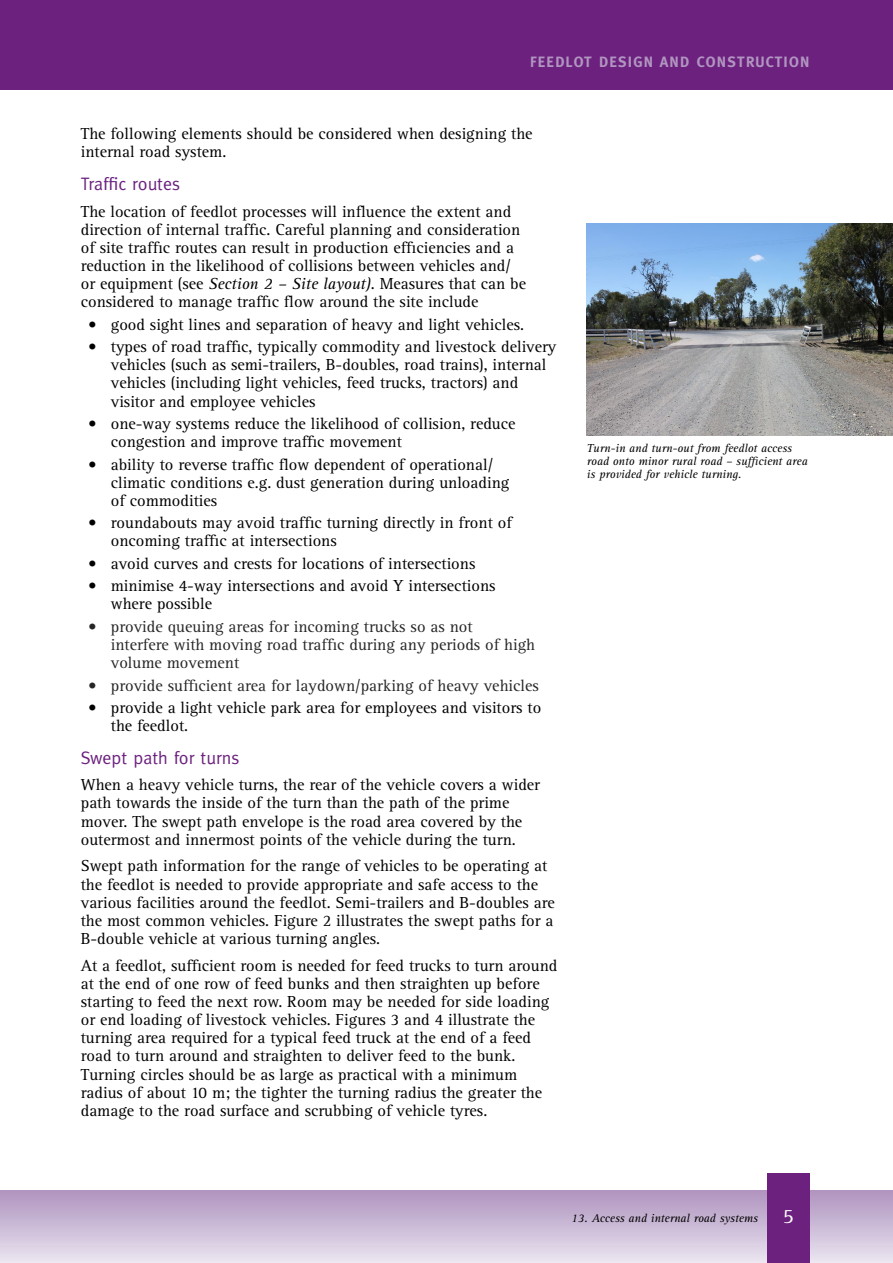
<style>
.page{position:relative;width:893px;height:1263px;background:#fff}
.page>*{position:absolute;margin:0;border:0;box-sizing:border-box;transform-origin:0 0}
.t1{font:21px "Rotis Serif";color:#fff}
.t2{font:18px "Meta";color:#6c217f}
.t3{font:16.5px/18.1px "Rotis Serif";color:#000}
.t4{font:16.5px/18.1px "Rotis Serif";color:#262626}
.t5{font:700 15px "Meta";letter-spacing:.08em;color:#b195c0}
.t6{font:italic 12px/13.2px "Rotis Serif";color:#000}
.s1{font-style:italic}
</style>
<div class="page">
<div style="left:0;top:0;width:893px;height:89px;background:#6c217f"></div>
<div style="left:0;top:1191px;width:893px;height:72px;background:linear-gradient(to bottom,#af94bf,#eae4f0)"></div>
<div style="left:767px;top:1174px;width:42px;height:89px;background:#6c217f"></div>
<img style="left:587px;top:223px;width:306px;height:212px">
<p class="t5" style="left:530px;top:53px;width:281px">FEEDLOT DESIGN AND CONSTRUCTION</p>
<p class="t3" style="left:81px;top:125px;width:453px">The following elements should be considered when designing the internal road system.</p>
<p class="t2" style="left:81px;top:173px;width:101px">Traffic routes</p>
<p class="t3" style="left:81px;top:202px;width:447px">The location of feedlot processes will influence the extent and direction of internal traffic. Careful planning and consideration of site traffic routes can result in production efficiencies and a reduction in the likelihood of collisions between vehicles and/ or equipment (see <span class="s1">Section 2 – Site layout)</span>. Measures that can be considered to manage traffic flow around the site include</p>
<p class="t3" style="left:88px;top:316px;width:437px">• good sight lines and separation of heavy and light vehicles.</p>
<p class="t3" style="left:111px;top:338px;width:447px;text-indent:-23px">• types of road traffic, typically commodity and livestock delivery vehicles (such as semi-trailers, B-doubles, road trains), internal vehicles (including light vehicles, feed trucks, tractors) and visitor and employee vehicles</p>
<p class="t3" style="left:111px;top:415px;width:406px;text-indent:-23px">• one-way systems reduce the likelihood of collision, reduce congestion and improve traffic movement</p>
<p class="t3" style="left:111px;top:455px;width:400px;text-indent:-23px">• ability to reverse traffic flow dependent of operational/ climatic conditions e.g. dust generation during unloading of commodities</p>
<p class="t3" style="left:111px;top:514px;width:403px;text-indent:-23px">• roundabouts may avoid traffic turning directly in front of oncoming traffic at intersections</p>
<p class="t3" style="left:88px;top:555px;width:389px">• avoid curves and crests for locations of intersections</p>
<p class="t3" style="left:111px;top:577px;width:386px;text-indent:-23px">• minimise 4-way intersections and avoid Y intersections where possible</p>
<p class="t4" style="left:111px;top:618px;width:426px;text-indent:-23px">• provide queuing areas for incoming trucks so as not<br>interfere with moving road traffic during any periods of high volume movement</p>
<p class="t4" style="left:88px;top:676px;width:452px">• provide sufficient area for laydown/parking of heavy vehicles</p>
<p class="t3" style="left:111px;top:699px;width:432px;text-indent:-23px">• provide a light vehicle park area for employees and visitors to the feedlot.</p>
<p class="t2" style="left:81px;top:747px;width:160px">Swept path for turns</p>
<p class="t3" style="left:81px;top:776px;width:461px">When a heavy vehicle turns, the rear of the vehicle covers a wider path towards the inside of the turn than the path of the prime mover. The swept path envelope is the road area covered by the outermost and innermost points of the vehicle during the turn.</p>
<p class="t3" style="left:81px;top:857px;width:476px">Swept path information for the range of vehicles to be operating at the feedlot is needed to provide appropriate and safe access to the various facilities around the feedlot. Semi-trailers and B-doubles are the most common vehicles. Figure 2 illustrates the swept paths for a B-double vehicle at various turning angles.</p>
<p class="t3" style="left:81px;top:956px;width:478px">At a feedlot, sufficient room is needed for feed trucks to turn around at the end of one row of feed bunks and then straighten up before starting to feed the next row. Room may be needed for side loading or end loading of livestock vehicles. Figures 3 and 4 illustrate the turning area required for a typical feed truck at the end of a feed road to turn around and straighten to deliver feed to the bunk.<br>Turning circles should be as large as practical with a minimum radius of about 10 m; the tighter the turning radius the greater the damage to the road surface and scrubbing of vehicle tyres.</p>
<p class="t6" style="left:587px;top:442px;width:222px">Turn-in and turn-out from feedlot access road onto minor rural road – sufficient area is provided for vehicle turning.</p>
<p class="t6" style="left:571px;top:1211px;width:188px">13. Access and internal road systems</p>
<p class="t1" style="left:783px;top:1204px;width:12px">5</p>
</div>
